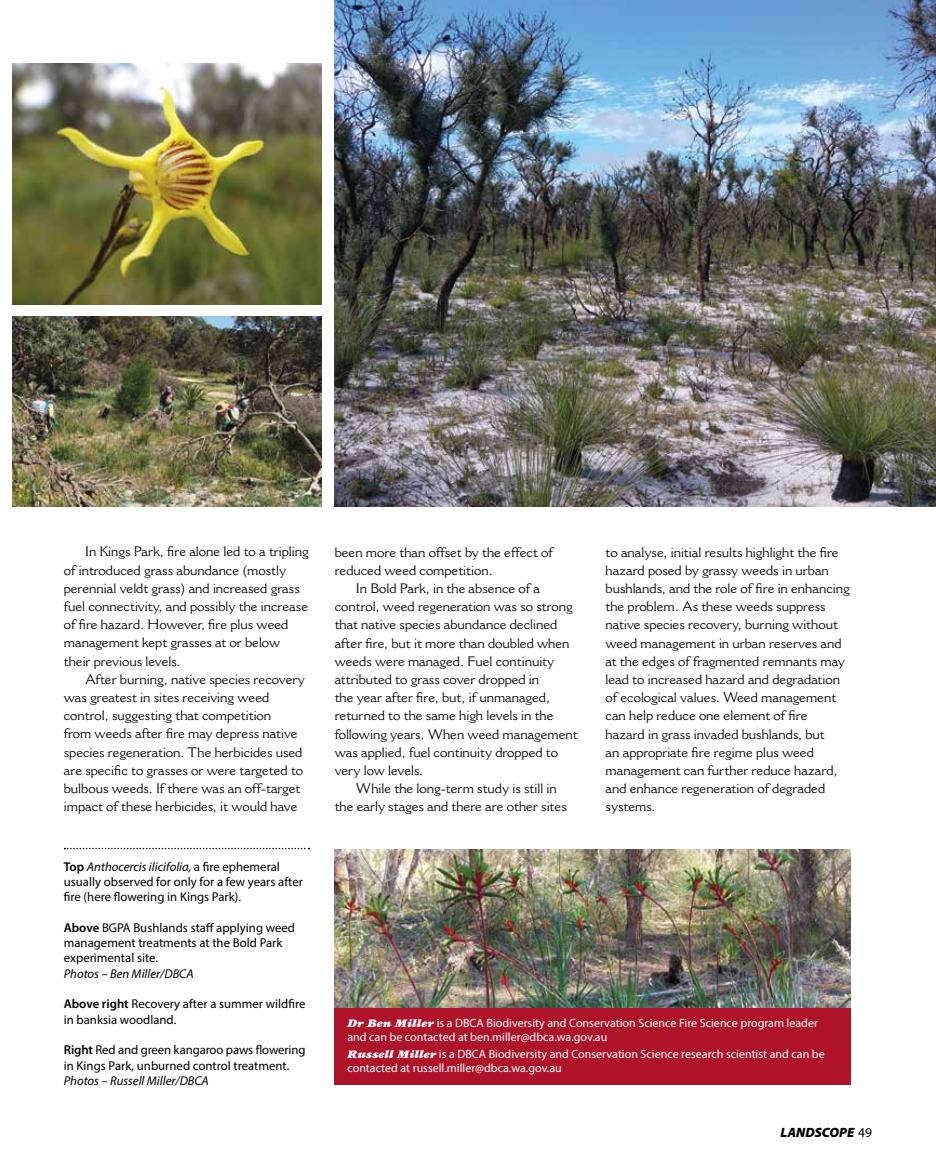
<style>
.page{position:relative;width:936px;height:1170px;background:#fff}
.page>*{position:absolute;margin:0;border:0;box-sizing:border-box;transform-origin:0 0}
.t1{font:13.5px/18.1px "Cantoria";color:#000}
.t2{font:italic 900 13.5px "Myriad Pro";color:#000}
.t3{font:12.75px/15.3px "Myriad Pro";color:#000}
.t4{font:italic 12.75px "Myriad Pro";color:#000}
.t5{font:12px/14.4px "Myriad Pro";color:#fff}
.s1{font-weight:600}
.s2{font-style:italic}
.s3{font-family:"Garamond";font-weight:900;font-style:italic}
.s4{font-weight:400;font-style:normal}
</style>
<div class="page">
<div style="left:334px;top:1004px;width:516px;height:80px;background:#ae132a"></div>
<img style="left:13px;top:64px;width:309px;height:241px">
<img style="left:13px;top:317px;width:309px;height:189px">
<img style="left:334px;top:0;width:601px;height:506px">
<img style="left:334px;top:849px;width:516px;height:157px">
<svg style="left:65px;top:847px;width:244px;height:2px"></svg>
<p class="t1" style="left:64px;top:542px;width:246px;text-indent:21px">In Kings Park, fire alone led to a tripling of introduced grass abundance (mostly perennial veldt grass) and increased grass fuel connectivity, and possibly the increase of fire hazard. However, fire plus weed management kept grasses at or below their previous levels.</p>
<p class="t1" style="left:64px;top:670px;width:242px;text-indent:21px">After burning, native species recovery was greatest in sites receiving weed control, suggesting that competition<br>from weeds after fire may depress native species regeneration. The herbicides used are specific to grasses or were targeted to bulbous weeds. If there was an off-target impact of these herbicides, it would have</p>
<p class="t3" style="left:64px;top:858px;width:241px"><span class="s1">Top</span> <span class="s2">Anthocercis ilicifolia,</span> a fire ephemeral usually observed for only for a few years after fire (here flowering in Kings Park).</p>
<p class="t3" style="left:64px;top:919px;width:233px"><span class="s1">Above</span> BGPA Bushlands staff applying weed management treatments at the Bold Park experimental site.</p>
<p class="t4" style="left:64px;top:965px;width:131px">Photos – Ben Miller/DBCA</p>
<p class="t3" style="left:64px;top:996px;width:243px"><span class="s1">Above right</span> Recovery after a summer wildfire in banksia woodland.</p>
<p class="t3" style="left:64px;top:1042px;width:243px"><span class="s1">Right</span> Red and green kangaroo paws flowering in Kings Park, unburned control treatment.</p>
<p class="t4" style="left:64px;top:1072px;width:147px">Photos – Russell Miller/DBCA</p>
<p class="t1" style="left:334px;top:542px;width:220px">been more than offset by the effect of reduced weed competition.</p>
<p class="t1" style="left:356px;top:579px;width:185px">In Bold Park, in the absence of a</p>
<p class="t1" style="left:334px;top:597px;width:239px">control, weed regeneration was so strong</p>
<p class="t1" style="left:334px;top:615px;width:224px">that native species abundance declined</p>
<p class="t1" style="left:334px;top:633px;width:236px">after fire, but it more than doubled when</p>
<p class="t1" style="left:334px;top:651px;width:221px">weeds were managed. Fuel continuity</p>
<p class="t1" style="left:334px;top:670px;width:206px">attributed to grass cover dropped in</p>
<p class="t1" style="left:334px;top:688px;width:217px">the year after fire, but, if unmanaged,</p>
<p class="t1" style="left:334px;top:706px;width:220px">returned to the same high levels in the</p>
<p class="t1" style="left:334px;top:724px;width:245px">following years. When weed management</p>
<p class="t1" style="left:334px;top:742px;width:225px">was applied, fuel continuity dropped to</p>
<p class="t1" style="left:334px;top:761px;width:90px">very low levels.</p>
<p class="t1" style="left:356px;top:779px;width:202px">While the long-term study is still in</p>
<p class="t1" style="left:334px;top:797px;width:234px">the early stages and there are other sites</p>
<p class="t1" style="left:605px;top:542px;width:246px">to analyse, initial results highlight the fire hazard posed by grassy weeds in urban bushlands, and the role of fire in enhancing the problem. As these weeds suppress native species recovery, burning without weed management in urban reserves and at the edges of fragmented remnants may lead to increased hazard and degradation of ecological values. Weed management can help reduce one element of fire hazard in grass invaded bushlands, but<br>an appropriate fire regime plus weed management can further reduce hazard, and enhance regeneration of degraded systems.</p>
<p class="t5" style="left:347px;top:1015px;width:472px"><span class="s3">Dr Ben Miller</span> is a DBCA Biodiversity and Conservation Science Fire Science program leader and can be contacted at ben.miller@dbca.wa.gov.au</p>
<p class="t5" style="left:347px;top:1046px;width:478px"><span class="s3">Russell Miller</span> is a DBCA Biodiversity and Conservation Science research scientist and can be contacted at russell.miller@dbca.wa.gov.au</p>
<p class="t2" style="left:780px;top:1123px;width:93px">LANDSCOPE <span class="s4">49</span></p>
</div>
